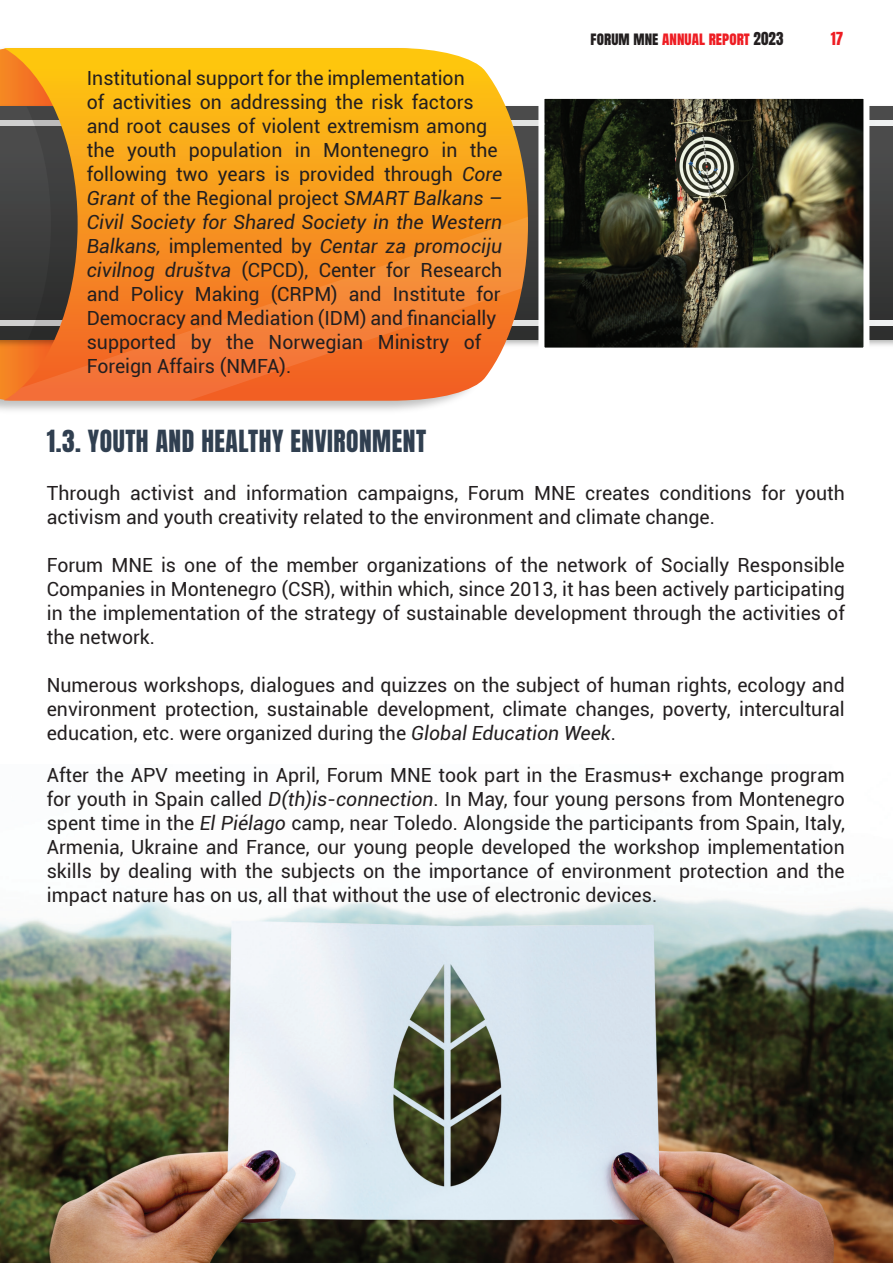
<style>
.page{position:relative;width:893px;height:1263px;background:#fff}
.page>*{position:absolute;margin:0;border:0;box-sizing:border-box;transform-origin:0 0}
.t1{font:25.5px "Anton";letter-spacing:.02em;color:#303f50}
.t2{font:19.5px/24px "Roboto";color:#231f20;text-align:justify}
.t3{font:15px "Anton";letter-spacing:.005em;color:#231f20}
.t4{font:15px "Anton";letter-spacing:.005em;color:#ee1d23}
.s1{font-style:italic}
.s2{color:#ee1d23}
.s3{color:#231f20}
</style>
<div class="page">
<img style="left:0;top:895px;width:893px;height:368px">
<img style="left:0;top:400px;width:451px;height:11px">
<div style="left:0;top:106px;width:893px;height:233px;background:linear-gradient(to bottom,#505050,#2f2f2f)"></div>
<svg style="left:0;top:120px;width:893px;height:5px"></svg>
<svg style="left:0;top:320px;width:893px;height:5px"></svg>
<svg style="left:4px;top:48px;width:524px;height:169px;background:#eaa822"></svg>
<svg style="left:4px;top:217px;width:524px;height:183px;background:#e37a31"></svg>
<img style="left:545px;top:100px;width:317px;height:247px">
<div style="left:538px;top:93px;width:331px;height:261px;border:6px solid #fff"></div>
<p class="t2" style="left:87px;top:65px;width:417px;text-align:left">Institutional support for the implementation<br>of activities on addressing the risk factors and root causes of violent extremism among the youth population in Montenegro in the following two years is provided through <span class="s1">Core Grant</span> of the Regional project <span class="s1">SMART Balkans – Civil Society for Shared Society in the Western Balkans,</span> implemented by <span class="s1">Centar za promociju civilnog društva</span> (CPCD), Center for Research and Policy Making (CRPM) and Institute for Democracy and Mediation (IDM) and financially supported by the Norwegian Ministry of Foreign Affairs (NMFA).</p>
<p class="t3" style="left:591px;top:31px;width:88px">FORUM MNE <span class="s2">Annua</span></p>
<p class="t4" style="left:699px;top:31px;width:86px">l Report <span class="s3">2023</span></p>
<p class="t4" style="left:831px;top:31px;width:14px">17</p>
<h1 class="t1" style="left:47px;top:429px;width:381px">1.3. YOUTH AND HEALTHY ENVIRONMENT</h1>
<p class="t2" style="left:47px;top:481px;width:799px">Through activist and information campaigns, Forum MNE creates conditions for youth activism and youth creativity related to the environment and climate change.</p>
<p class="t2" style="left:47px;top:553px;width:799px">Forum MNE is one of the member organizations of the network of Socially Responsible Companies in Montenegro (CSR), within which, since 2013, it has been actively participating in the implementation of the strategy of sustainable development through the activities of the network.</p>
<p class="t2" style="left:47px;top:673px;width:799px">Numerous workshops, dialogues and quizzes on the subject of human rights, ecology and environment protection, sustainable development, climate changes, poverty, intercultural education, etc. were organized during the <span class="s1">Global Education Week</span>.</p>
<p class="t2" style="left:47px;top:763px;width:800px">After the APV meeting in April, Forum MNE took part in the Erasmus+ exchange program for youth in Spain called <span class="s1">D(th)is-connection</span>. In May, four young persons from Montenegro spent time in the <span class="s1">El Piélago</span> camp, near Toledo. Alongside the participants from Spain, Italy, Armenia, Ukraine and France, our young people developed the workshop implementation skills by dealing with the subjects on the importance of environment protection and the impact nature has on us, all that without the use of electronic devices.</p>
</div>
